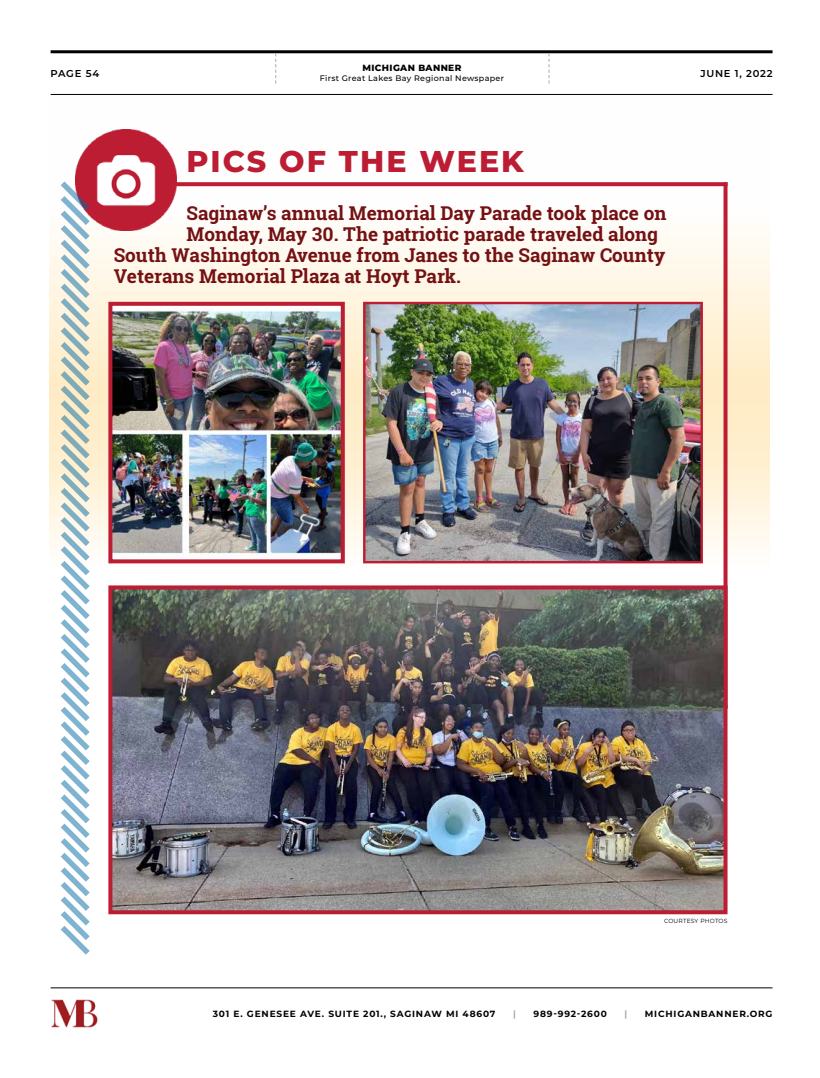
<style>
.page{position:relative;width:820px;height:1078px;background:#fff}
.page>*{position:absolute;margin:0;border:0;box-sizing:border-box;transform-origin:0 0}
.t1{font:800 30px "Montserrat";letter-spacing:.07em;color:#bc1d33}
.t2{font:700 19px "Roboto Slab";color:#741113}
.t3{font:600 10px "Montserrat";letter-spacing:.075em;color:#000101}
.t4{font:700 9px "Montserrat";letter-spacing:.09em;color:#000}
.t5{font:800 9px "Montserrat";letter-spacing:.04em;color:#000101}
.t6{font:700 9px "Montserrat";color:#aaaaab}
.t7{font:500 8px "Montserrat";letter-spacing:.04em;color:#000101}
.t8{font:6px "Montserrat";letter-spacing:.025em;color:#000101}
</style>
<div class="page">
<hr style="left:51px;top:50px;width:721px;height:3px;background:#000">
<hr style="left:51px;top:94px;width:721px;height:1px;background:#000">
<svg style="left:548px;top:53px;width:1px;height:31px"></svg>
<svg style="left:275px;top:53px;width:1px;height:31px"></svg>
<hr style="left:51px;top:987px;width:721px;height:1px;background:#000">
<img style="left:51px;top:999px;width:47px;height:29px">
<div style="left:49px;top:94px;width:720px;height:649px;background:linear-gradient(to right,#fffcfa,#fffcfa)"></div>
<svg style="left:49px;top:262px;width:721px;height:572px"></svg>
<img style="left:75px;top:129px;width:101px;height:101px">
<svg style="left:166px;top:182px;width:557px;height:4px;fill:#bc1d33"></svg>
<svg style="left:723px;top:182px;width:4px;height:403px;fill:#bc1d33"></svg>
<svg style="left:55px;top:176px;width:40px;height:779px"></svg>
<img style="left:113px;top:590px;width:609px;height:319px">
<div style="left:108px;top:585px;width:619px;height:329px;border:4px solid #bc1d33"></div>
<img style="left:366px;top:305px;width:333px;height:255px">
<div style="left:363px;top:302px;width:339px;height:261px;border:2px solid #bc1d33"></div>
<img style="left:113px;top:309px;width:226px;height:246px">
<div style="left:108px;top:302px;width:236px;height:261px;border:4px solid #bc1d33"></div>
<p class="t3" style="left:51px;top:66px;width:50px">PAGE 54</p>
<p class="t5" style="left:362px;top:62px;width:100px">MICHIGAN BANNER</p>
<p class="t7" style="left:320px;top:73px;width:186px">First Great Lakes Bay Regional Newspaper</p>
<h1 class="t1" style="left:186px;top:139px;width:338px">PICS OF THE WEEK</h1>
<p class="t2" style="left:186px;top:200px;width:481px">Saginaw’s annual Memorial Day Parade took place on</p>
<p class="t2" style="left:186px;top:221px;width:473px">Monday, May 30. The patriotic parade traveled along</p>
<p class="t2" style="left:114px;top:242px;width:553px">South Washington Avenue from Janes to the Saginaw County</p>
<p class="t2" style="left:114px;top:263px;width:349px">Veterans Memorial Plaza at Hoyt Park.</p>
<p class="t3" style="left:700px;top:66px;width:74px">JUNE 1, 2022</p>
<p class="t8" style="left:663px;top:916px;width:65px">COURTESY PHOTOS</p>
<p class="t4" style="left:213px;top:1006px;width:284px">301 E. GENESEE AVE. SUITE 201., SAGINAW MI 48607</p>
<p class="t6" style="left:513px;top:1006px;width:4px">|</p>
<p class="t4" style="left:533px;top:1006px;width:75px">989-992-2600</p>
<p class="t6" style="left:624px;top:1006px;width:4px">|</p>
<p class="t4" style="left:644px;top:1006px;width:129px">MICHIGANBANNER.ORG</p>
</div>
